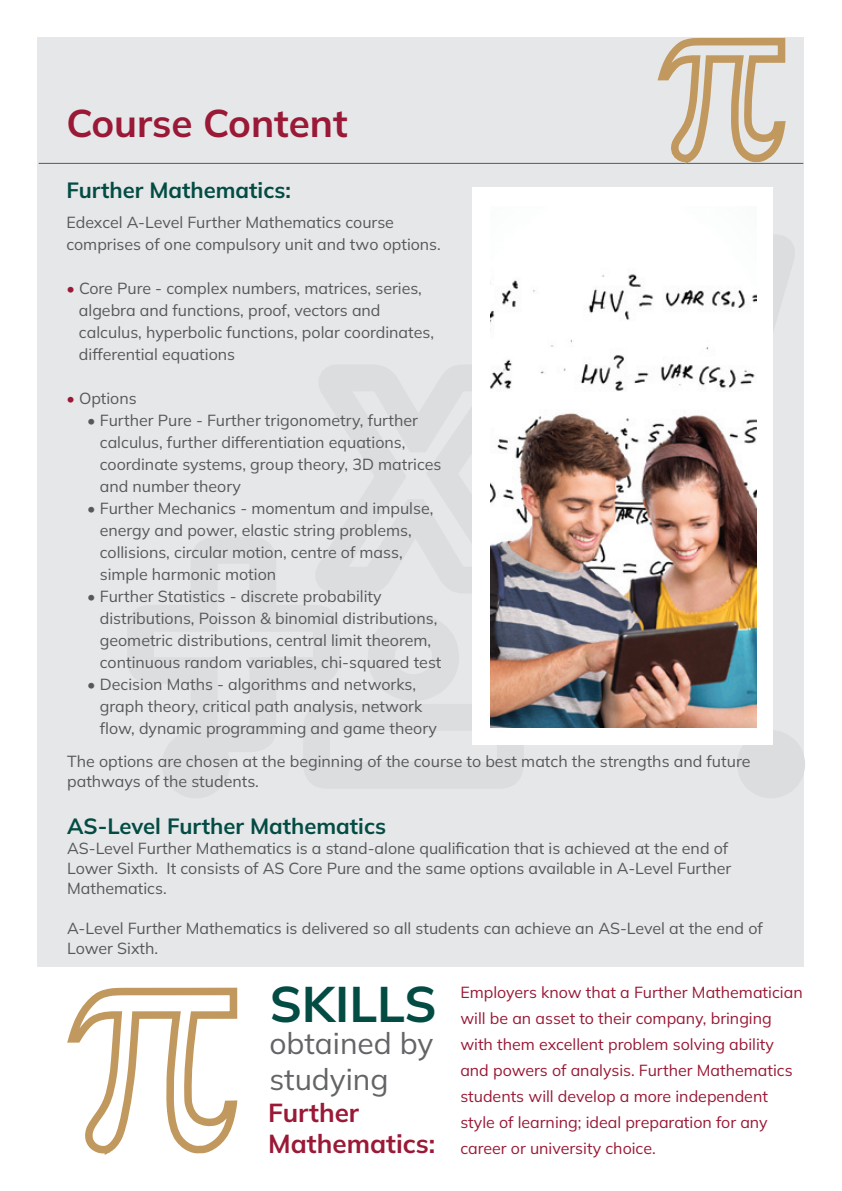
<style>
.page{position:relative;width:842px;height:1191px;background:#fff}
.page>*{position:absolute;margin:0;border:0;box-sizing:border-box;transform-origin:0 0}
.t1{font:700 50px "Mulish";color:#034c44}
.t2{font:700 38.6px "Mulish";color:#9a1936}
.t3{font:30px/36px "Mulish";color:#626467}
.t4{font:700 26px/31.2px "Mulish";color:#9a1936}
.t5{font:700 22px "Mulish";color:#034c44}
.t6{font:16px/22px "Mulish";color:#57585a}
.t7{font:16px/26px "Mulish";color:#9a1936}
.s1{color:#9a1936}
</style>
<div class="page">
<div style="left:37px;top:37px;width:766px;height:929px;background:#e6e7e9"></div>
<div style="left:162px;top:730px;width:68px;height:68px;background:#dcdddf;border-radius:50%"></div>
<div style="left:737px;top:730px;width:68px;height:68px;background:#dcdddf;border-radius:50%"></div>
<hr style="left:39px;top:163px;width:764px;height:1px;background:#57585a">
<div style="left:472px;top:187px;width:301px;height:558px;background:#fff"></div>
<svg style="left:652px;top:37px;width:137px;height:127px"></svg>
<svg style="left:67px;top:987px;width:171px;height:168px"></svg>
<img style="left:490px;top:274px;width:266px;height:453px">
<h2 class="t2" style="left:66px;top:97px;width:283px">Course Content</h2>
<h3 class="t5" style="left:66px;top:175px;width:226px">Further Mathematics:</h3>
<p class="t6" style="left:66px;top:211px;width:376px">Edexcel A-Level Further Mathematics course comprises of one compulsory unit and two options.</p>
<p class="t6" style="left:79px;top:277px;width:357px;text-indent:-13px"><span class="s1">•</span> Core Pure - complex numbers, matrices, series, algebra and functions, proof, vectors and calculus, hyperbolic functions, polar coordinates, differential equations</p>
<p class="t6" style="left:66px;top:387px;width:72px"><span class="s1">•</span> Options</p>
<p class="t6" style="left:100px;top:409px;width:343px;text-indent:-13px">• Further Pure - Further trigonometry, further calculus, further differentiation equations, coordinate systems, group theory, 3D matrices and number theory</p>
<p class="t6" style="left:100px;top:497px;width:335px;text-indent:-13px">• Further Mechanics - momentum and impulse, energy and power, elastic string problems, collisions, circular motion, centre of mass, simple harmonic motion</p>
<p class="t6" style="left:100px;top:585px;width:343px;text-indent:-13px">• Further Statistics - discrete probability distributions, Poisson &amp; binomial distributions, geometric distributions, central limit theorem, continuous random variables, chi-squared test</p>
<p class="t6" style="left:100px;top:673px;width:339px;text-indent:-13px">• Decision Maths - algorithms and networks, graph theory, critical path analysis, network flow, dynamic programming and game theory</p>
<p class="t6" style="left:67px;top:751px;width:685px;line-height:20px">The options are chosen at the beginning of the course to best match the strengths and future pathways of the students.</p>
<h3 class="t5" style="left:67px;top:811px;width:320px">AS-Level Further Mathematics</h3>
<p class="t6" style="left:67px;top:837px;width:666px;line-height:20px">AS-Level Further Mathematics is a stand-alone qualification that is achieved at the end of<br>Lower Sixth. It consists of AS Core Pure and the same options available in A-Level Further<br>Mathematics.</p>
<p class="t6" style="left:67px;top:917px;width:697px;line-height:20px">A-Level Further Mathematics is delivered so all students can achieve an AS-Level at the end of<br>Lower Sixth.</p>
<h1 class="t1" style="left:270px;top:970px;width:168px">SKILLS</h1>
<h3 class="t3" style="left:269px;top:1024px;width:165px">obtained by studying</h3>
<h3 class="t4" style="left:268px;top:1096px;width:169px">Further<br>Mathematics:</h3>
<p class="t7" style="left:460px;top:978px;width:344px">Employers know that a Further Mathematician will be an asset to their company, bringing with them excellent problem solving ability and powers of analysis. Further Mathematics students will develop a more independent style of learning; ideal preparation for any career or university choice.</p>
</div>
